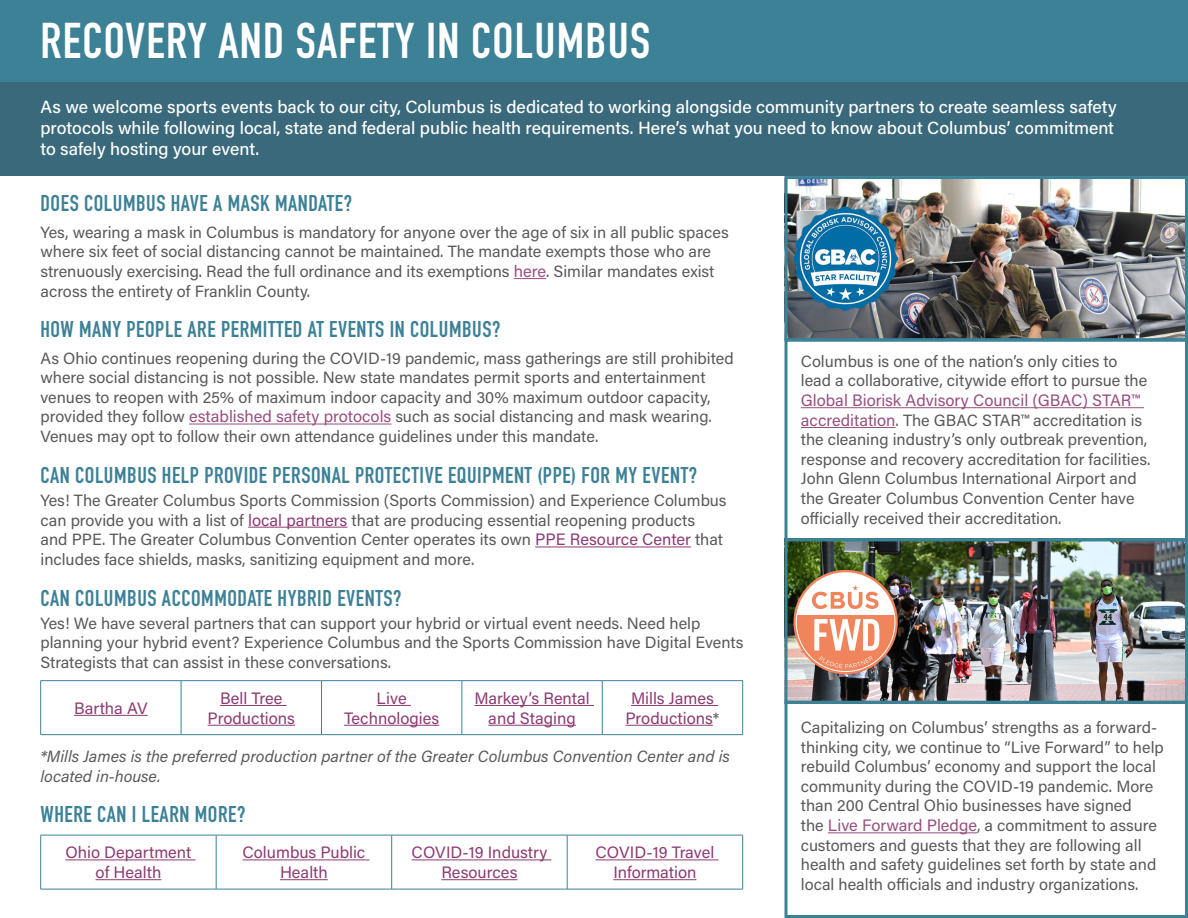
<style>
.page{position:relative;width:1188px;height:918px;background:#fff}
.page>*{position:absolute;margin:0;border:0;box-sizing:border-box;transform-origin:0 0}
.t1{font:700 49.5px "DIN Condensed";letter-spacing:.025em;color:#fff}
.t2{font:700 22.5px "DIN Condensed";letter-spacing:.025em;color:#3d8196}
.t3{font:500 17.7px/21.1px "Acumin Pro";color:#fff}
.t4{font:16.5px/19.8px "Acumin Pro";color:#8d3b72;text-align:center}
.t5{font:16.5px "Acumin Pro";color:#984f80}
.t6{font:16.35px/19.5px "Acumin Pro";color:#58595b}
.t7{font:italic 16.35px/19.8px "Acumin Pro";color:#58595b}
.s1{font-size:16.5px;color:#984f80}
.s2{font-size:16.5px;color:#8d3b72}
.s3{font-size:16.35px;color:#58595b}
</style>
<div class="page">
<div style="left:0;top:0;width:1188px;height:82px;background:#3d8196"></div>
<img style="left:788px;top:542px;width:396px;height:158px">
<img style="left:788px;top:180px;width:396px;height:157px">
<hr style="left:514px;top:278px;width:32px;height:1px;background:#984f80">
<hr style="left:189px;top:424px;width:202px;height:1px;background:#984f80">
<hr style="left:248px;top:527px;width:99px;height:1px;background:#8d3b72">
<hr style="left:535px;top:547px;width:156px;height:1px;background:#8d3b72">
<hr style="left:40px;top:680px;width:141px;height:1px;background:#3d8196">
<hr style="left:40px;top:681px;width:1px;height:53px;background:#3d8196">
<hr style="left:181px;top:680px;width:140px;height:1px;background:#3d8196">
<hr style="left:181px;top:681px;width:1px;height:53px;background:#3d8196">
<hr style="left:321px;top:680px;width:141px;height:1px;background:#3d8196">
<hr style="left:321px;top:681px;width:1px;height:53px;background:#3d8196">
<hr style="left:462px;top:680px;width:140px;height:1px;background:#3d8196">
<hr style="left:462px;top:681px;width:1px;height:53px;background:#3d8196">
<hr style="left:602px;top:680px;width:141px;height:1px;background:#3d8196">
<hr style="left:602px;top:681px;width:1px;height:53px;background:#3d8196">
<hr style="left:742px;top:681px;width:1px;height:53px;background:#3d8196">
<hr style="left:40px;top:734px;width:141px;height:1px;background:#3d8196">
<hr style="left:181px;top:734px;width:140px;height:1px;background:#3d8196">
<hr style="left:321px;top:734px;width:141px;height:1px;background:#3d8196">
<hr style="left:462px;top:734px;width:140px;height:1px;background:#3d8196">
<hr style="left:602px;top:734px;width:141px;height:1px;background:#3d8196">
<hr style="left:74px;top:715px;width:74px;height:1px;background:#8d3b72">
<hr style="left:220px;top:705px;width:67px;height:1px;background:#8d3b72">
<hr style="left:208px;top:725px;width:87px;height:1px;background:#8d3b72">
<hr style="left:377px;top:705px;width:34px;height:1px;background:#8d3b72">
<hr style="left:344px;top:725px;width:95px;height:1px;background:#8d3b72">
<hr style="left:474px;top:705px;width:120px;height:1px;background:#8d3b72">
<hr style="left:488px;top:725px;width:88px;height:1px;background:#8d3b72">
<hr style="left:631px;top:705px;width:87px;height:1px;background:#8d3b72">
<hr style="left:626px;top:725px;width:87px;height:1px;background:#8d3b72">
<hr style="left:40px;top:835px;width:176px;height:1px;background:#3d8196">
<hr style="left:40px;top:835px;width:1px;height:54px;background:#3d8196">
<hr style="left:216px;top:835px;width:176px;height:1px;background:#3d8196">
<hr style="left:216px;top:835px;width:1px;height:54px;background:#3d8196">
<hr style="left:392px;top:835px;width:175px;height:1px;background:#3d8196">
<hr style="left:391px;top:835px;width:1px;height:54px;background:#3d8196">
<hr style="left:567px;top:835px;width:176px;height:1px;background:#3d8196">
<hr style="left:567px;top:835px;width:1px;height:54px;background:#3d8196">
<hr style="left:742px;top:835px;width:1px;height:54px;background:#3d8196">
<hr style="left:40px;top:889px;width:176px;height:1px;background:#3d8196">
<hr style="left:216px;top:889px;width:176px;height:1px;background:#3d8196">
<hr style="left:392px;top:889px;width:175px;height:1px;background:#3d8196">
<hr style="left:567px;top:889px;width:176px;height:1px;background:#3d8196">
<hr style="left:65px;top:860px;width:131px;height:1px;background:#8d3b72">
<hr style="left:96px;top:879px;width:65px;height:1px;background:#8d3b72">
<hr style="left:243px;top:860px;width:126px;height:1px;background:#8d3b72">
<hr style="left:280px;top:879px;width:48px;height:1px;background:#8d3b72">
<hr style="left:412px;top:860px;width:139px;height:1px;background:#8d3b72">
<hr style="left:441px;top:879px;width:77px;height:1px;background:#8d3b72">
<hr style="left:596px;top:860px;width:123px;height:1px;background:#8d3b72">
<hr style="left:613px;top:879px;width:83px;height:1px;background:#8d3b72">
<div style="left:0;top:82px;width:1188px;height:94px;background:#39697a"></div>
<hr style="left:801px;top:407px;width:343px;height:1px;background:#984f80">
<hr style="left:801px;top:427px;width:95px;height:1px;background:#984f80">
<img style="left:794px;top:206px;width:104px;height:105px">
<svg style="left:796px;top:572px;width:99px;height:100px"></svg>
<hr style="left:828px;top:832px;width:149px;height:1px;background:#984f80">
<div style="left:784px;top:339px;width:404px;height:202px;border:3px solid #3d8196"></div>
<div style="left:784px;top:176px;width:404px;height:165px;border:3px solid #3d8196"></div>
<div style="left:784px;top:538px;width:404px;height:166px;border:3px solid #3d8196"></div>
<div style="left:784px;top:701px;width:404px;height:217px;border:3px solid #3d8196"></div>
<h1 class="t1" style="left:40px;top:8px;width:611px">RECOVERY AND SAFETY IN COLUMBUS</h1>
<p class="t3" style="left:40px;top:95px;width:1078px">As we welcome sports events back to our city, Columbus is dedicated to working alongside community partners to create seamless safety protocols while following local, state and federal public health requirements. Here’s what you need to know about Columbus’ commitment to safely hosting your event.</p>
<h2 class="t2" style="left:40px;top:188px;width:313px">DOES COLUMBUS HAVE A MASK MANDATE?</h2>
<p class="t6" style="left:40px;top:221px;width:690px">Yes, wearing a mask in Columbus is mandatory for anyone over the age of six in all public spaces where six feet of social distancing cannot be maintained. The mandate exempts those who are strenuously exercising. Read the full ordinance and its exemptions <span class="s1">here</span>. Similar mandates exist across the entirety of Franklin County.</p>
<h2 class="t2" style="left:40px;top:314px;width:461px">HOW MANY PEOPLE ARE PERMITTED AT EVENTS IN COLUMBUS?</h2>
<p class="t6" style="left:40px;top:347px;width:695px">As Ohio continues reopening during the COVID-19 pandemic, mass gatherings are still prohibited where social distancing is not possible. New state mandates permit sports and entertainment venues to reopen with 25% of maximum indoor capacity and 30% maximum outdoor capacity, provided they follow <span class="s1">established safety protocols</span> such as social distancing and mask wearing.<br>Venues may opt to follow their own attendance guidelines under this mandate.</p>
<h2 class="t2" style="left:40px;top:460px;width:658px">CAN COLUMBUS HELP PROVIDE PERSONAL PROTECTIVE EQUIPMENT (PPE) FOR MY EVENT?</h2>
<p class="t6" style="left:40px;top:489px;width:688px">Yes! The Greater Columbus Sports Commission (Sports Commission) and Experience Columbus can provide you with a list of <span class="s2">local partners</span> that are producing essential reopening products<br>and PPE. The Greater Columbus Convention Center operates its own <span class="s2">PPE Resource Center</span> that includes face shields, masks, sanitizing equipment and more.</p>
<h2 class="t2" style="left:40px;top:583px;width:362px">CAN COLUMBUS ACCOMMODATE HYBRID EVENTS?</h2>
<p class="t6" style="left:40px;top:613px;width:705px">Yes! We have several partners that can support your hybrid or virtual event needs. Need help planning your hybrid event? Experience Columbus and the Sports Commission have Digital Events<br>Strategists that can assist in these conversations.</p>
<p class="t4" style="left:74px;top:697px;width:75px">Bartha AV</p>
<p class="t4" style="left:208px;top:687px;width:89px">Bell Tree<br>Productions</p>
<p class="t4" style="left:344px;top:687px;width:97px">Live<br>Technologies</p>
<p class="t4" style="left:474px;top:687px;width:117px">Markey’s Rental and Staging</p>
<p class="t4" style="left:626px;top:687px;width:95px">Mills James<br>Productions<span class="s3">*</span></p>
<p class="t7" style="left:40px;top:746px;width:691px">*Mills James is the preferred production partner of the Greater Columbus Convention Center and is located in-house.</p>
<h2 class="t2" style="left:40px;top:799px;width:206px">WHERE CAN I LEARN MORE?</h2>
<p class="t4" style="left:65px;top:842px;width:128px">Ohio Department of Health</p>
<p class="t4" style="left:243px;top:842px;width:124px">Columbus Public<br>Health</p>
<p class="t4" style="left:412px;top:842px;width:137px">COVID-19 Industry<br>Resources</p>
<p class="t4" style="left:596px;top:842px;width:120px">COVID-19 Travel<br>Information</p>
<p class="t6" style="left:801px;top:351px;width:348px">Columbus is one of the nation’s only cities to lead a collaborative, citywide effort to pursue the</p>
<p class="t5" style="left:801px;top:389px;width:340px">Global Biorisk Advisory Council (GBAC) STAR™</p>
<p class="t6" style="left:801px;top:410px;width:351px"><span class="s1">accreditation</span>. The GBAC STAR™ accreditation is the cleaning industry’s only outbreak prevention, response and recovery accreditation for facilities.<br>John Glenn Columbus International Airport and the Greater Columbus Convention Center have officially received their accreditation.</p>
<p class="t6" style="left:801px;top:717px;width:365px">Capitalizing on Columbus’ strengths as a forward&shy;thinking city, we continue to “Live Forward” to help rebuild Columbus’ economy and support the local community during the COVID-19 pandemic. More than 200 Central Ohio businesses have signed<br>the <span class="s1">Live Forward Pledge</span>, a commitment to assure customers and guests that they are following all health and safety guidelines set forth by state and local health officials and industry organizations.</p>
</div>
